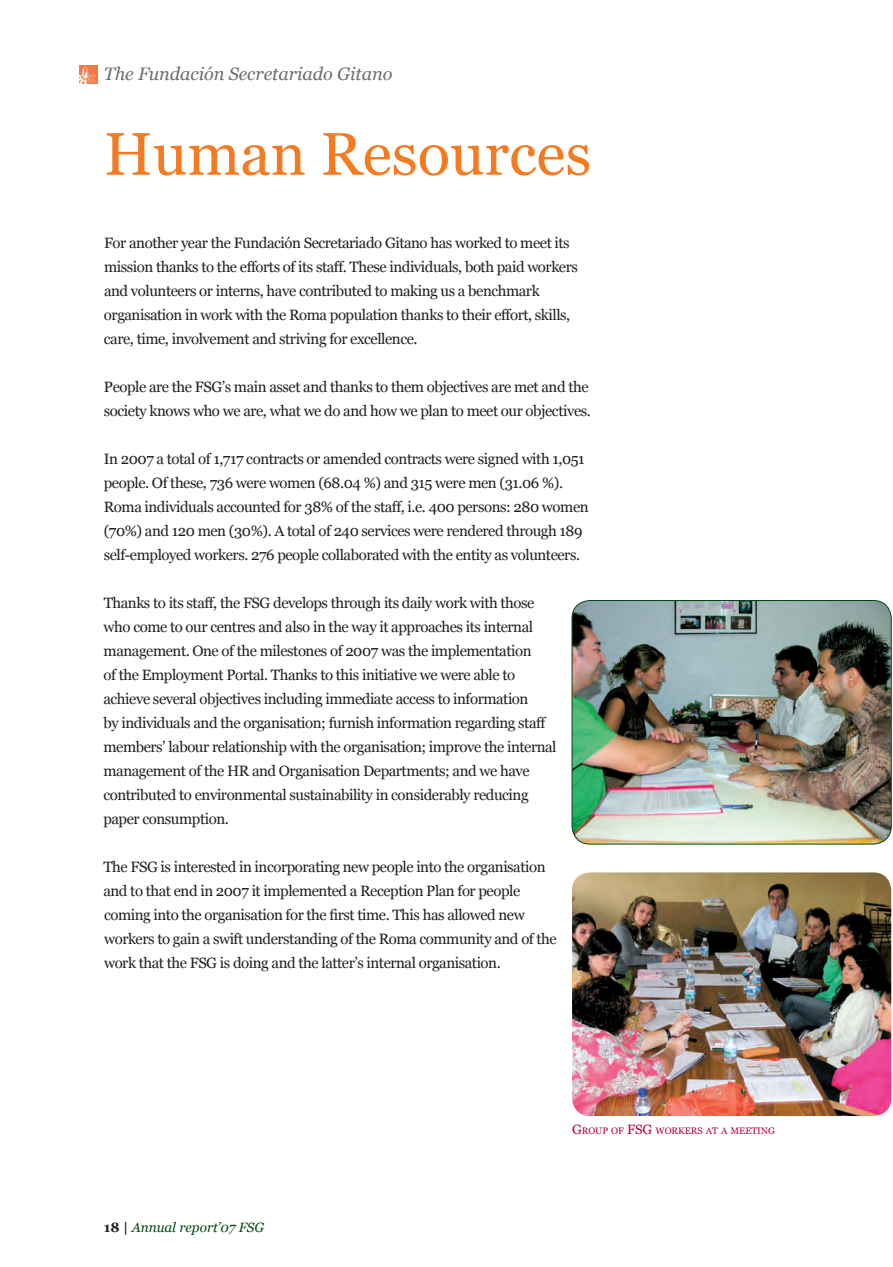
<style>
.page{position:relative;width:893px;height:1267px;background:#fff}
.page>*{position:absolute;margin:0;border:0;box-sizing:border-box;transform-origin:0 0}
.t1{font:60px "Georgia";color:#f47b21}
.t2{font:italic 18px "Georgia";color:#6c6d70}
.t3{font:15px/24px "Georgia";letter-spacing:-.03em;color:#231f20}
.t4{font:italic 13.5px "Georgia";color:#004710}
.t5{font:9.45px "Georgia";letter-spacing:-.005em;color:#b30437}
.s1{font-weight:700;font-style:normal;color:#231f20}
.s2{font-size:13.5px}
</style>
<div class="page">
<img style="left:79px;top:66px;width:18px;height:17px">
<img style="left:571px;top:872px;width:319px;height:243px;border-radius:18px">
<img style="left:571px;top:600px;width:319px;height:244px;border-radius:18px">
<div style="left:571px;top:600px;width:320px;height:244px;border:1px solid #004710;border-radius:18px"></div>
<p class="t2" style="left:104px;top:63px;width:290px">The Fundación Secretariado Gitano</p>
<h1 class="t1" style="left:104px;top:120px;width:489px">Human Resources</h1>
<p class="t3" style="left:104px;top:231px;width:475px">For another year the Fundación Secretariado Gitano has worked to meet its mission thanks to the efforts of its staff. These individuals, both paid workers and volunteers or interns, have contributed to making us a benchmark organisation in work with the Roma population thanks to their effort, skills, care, time, involvement and striving for excellence.</p>
<p class="t3" style="left:104px;top:375px;width:488px">People are the FSG’s main asset and thanks to them objectives are met and the society knows who we are, what we do and how we plan to meet our objectives.</p>
<p class="t3" style="left:104px;top:447px;width:486px">In 2007 a total of 1,717 contracts or amended contracts were signed with 1,051 people. Of these, 736 were women (68.04 %) and 315 were men (31.06 %).<br>Roma individuals accounted for 38% of the staff, i.e. 400 persons: 280 women (70%) and 120 men (30%). A total of 240 services were rendered through 189 self-employed workers. 276 people collaborated with the entity as volunteers.</p>
<p class="t3" style="left:103px;top:591px;width:454px">Thanks to its staff, the FSG develops through its daily work with those who come to our centres and also in the way it approaches its internal management. One of the milestones of 2007 was the implementation<br>of the Employment Portal. Thanks to this initiative we were able to achieve several objectives including immediate access to information<br>by individuals and the organisation; furnish information regarding staff members’ labour relationship with the organisation; improve the internal management of the HR and Organisation Departments; and we have contributed to environmental sustainability in considerably reducing paper consumption.</p>
<p class="t3" style="left:103px;top:855px;width:454px">The FSG is interested in incorporating new people into the organisation and to that end in 2007 it implemented a Reception Plan for people coming into the organisation for the first time. This has allowed new workers to gain a swift understanding of the Roma community and of the work that the FSG is doing and the latter’s internal organisation.</p>
<p class="t4" style="left:104px;top:1219px;width:162px"><span class="s1">18 |</span> Annual report’07 FSG</p>
<p class="t5" style="left:571px;top:1124px;width:204px"><span class="s2">G</span>roup of <span class="s2">FSG</span> workers at a meeting</p>
</div>
